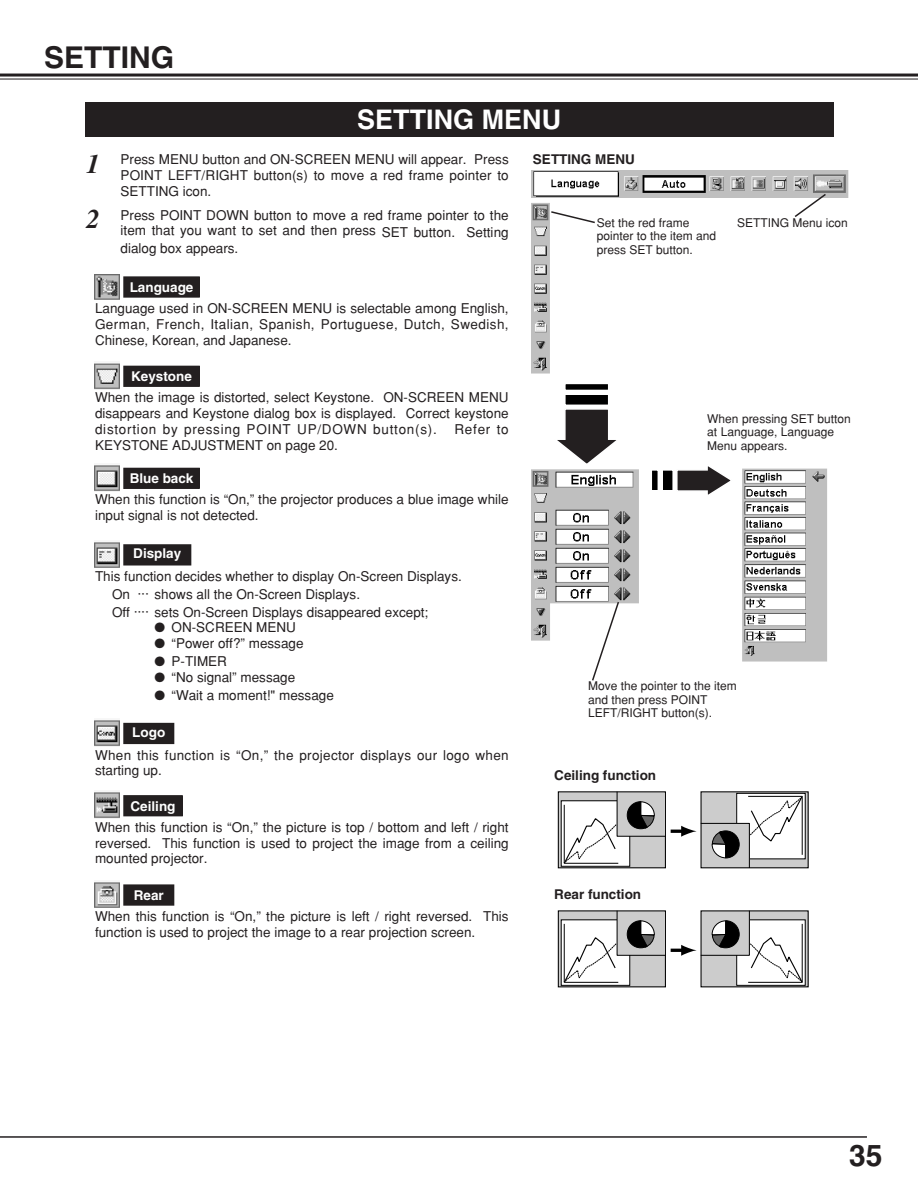
<style>
.page{position:relative;width:918px;height:1188px;background:#fff}
.page>*{position:absolute;margin:0;border:0;box-sizing:border-box;transform-origin:0 0}
.t1{font:700 30px "Helvetica";color:#231f20}
.t2{font:700 27px "Helvetica";color:#fff}
.t3{font:italic 700 27px/55.3px "Times";color:#231f20}
.t4{font:13.5px/15.8px "Helvetica";color:#231f20;text-align:justify}
.t5{font:13.5px/15.8px "Helvetica";letter-spacing:.02em;color:#231f20}
.t6{font:700 13.5px "Helvetica";color:#fff}
.t7{font:700 13.5px "Helvetica";color:#231f20}
.t8{font:12px/13.5px "Helvetica";color:#231f20}
</style>
<div class="page">
<img style="left:531px;top:203px;width:19px;height:171px">
<hr style="left:0;top:74px;width:918px;height:3px;background:#231f20">
<hr style="left:0;top:79px;width:918px;height:1px;background:#231f20">
<hr style="left:0;top:1136px;width:867px;height:2px;background:#231f20">
<div style="left:124px;top:796px;width:58px;height:20px;background:#231f20"></div>
<div style="left:123px;top:795px;width:60px;height:21px;border:2px solid #231f20"></div>
<div style="left:124px;top:885px;width:50px;height:20px;background:#231f20"></div>
<div style="left:123px;top:884px;width:51px;height:22px;border:2px solid #231f20"></div>
<div style="left:558px;top:791px;width:108px;height:77px;border:1px solid #000"></div>
<svg style="left:563px;top:792px;width:103px;height:72px"></svg>
<svg style="left:703px;top:793px;width:104px;height:73px"></svg>
<div style="left:737px;top:793px;width:68px;height:66px;border:1px solid #000"></div>
<svg style="left:672px;top:795px;width:131px;height:73px"></svg>
<div style="left:558px;top:910px;width:108px;height:77px;border:1px solid #000"></div>
<div style="left:561px;top:920px;width:69px;height:66px;border:1px solid #000"></div>
<svg style="left:563px;top:911px;width:103px;height:72px"></svg>
<svg style="left:703px;top:912px;width:104px;height:73px"></svg>
<div style="left:737px;top:920px;width:68px;height:66px;border:1px solid #000"></div>
<svg style="left:672px;top:911px;width:131px;height:72px"></svg>
<div style="left:124px;top:366px;width:75px;height:20px;background:#231f20"></div>
<div style="left:123px;top:366px;width:77px;height:21px;border:2px solid #231f20"></div>
<svg style="left:94px;top:363px;width:26px;height:26px"></svg>
<img style="left:95px;top:363px;width:24px;height:26px">
<img style="left:531px;top:469px;width:108px;height:172px">
<div style="left:85px;top:102px;width:748px;height:34px;background:#231f20"></div>
<img style="left:531px;top:170px;width:318px;height:28px">
<div style="left:124px;top:277px;width:75px;height:20px;background:#231f20"></div>
<div style="left:123px;top:276px;width:77px;height:22px;border:2px solid #231f20"></div>
<div style="left:124px;top:545px;width:67px;height:20px;background:#231f20"></div>
<div style="left:123px;top:544px;width:68px;height:22px;border:2px solid #231f20"></div>
<svg style="left:551px;top:211px;width:44px;height:13px"></svg>
<svg style="left:94px;top:274px;width:26px;height:26px"></svg>
<img style="left:95px;top:275px;width:24px;height:25px">
<div style="left:124px;top:468px;width:75px;height:20px;background:#231f20"></div>
<div style="left:123px;top:468px;width:77px;height:21px;border:2px solid #231f20"></div>
<svg style="left:94px;top:465px;width:26px;height:26px"></svg>
<img style="left:95px;top:465px;width:24px;height:26px">
<svg style="left:94px;top:542px;width:26px;height:26px"></svg>
<img style="left:95px;top:542px;width:24px;height:26px">
<div style="left:124px;top:724px;width:50px;height:19px;background:#231f20"></div>
<div style="left:123px;top:723px;width:51px;height:21px;border:2px solid #231f20"></div>
<div style="left:94px;top:719px;width:27px;height:27px;background:#6a6a6a"></div>
<img style="left:95px;top:719px;width:24px;height:27px">
<svg style="left:94px;top:792px;width:26px;height:27px"></svg>
<img style="left:95px;top:792px;width:24px;height:27px">
<svg style="left:94px;top:882px;width:26px;height:26px"></svg>
<img style="left:95px;top:882px;width:24px;height:26px">
<img style="left:742px;top:468px;width:85px;height:194px">
<svg style="left:591px;top:600px;width:29px;height:81px"></svg>
<svg style="left:793px;top:192px;width:35px;height:25px"></svg>
<svg style="left:557px;top:409px;width:60px;height:55px"></svg>
<div style="left:566px;top:395px;width:42px;height:10px;background:#000"></div>
<div style="left:564px;top:393px;width:45px;height:13px;border:2px solid #fff"></div>
<div style="left:566px;top:384px;width:42px;height:6px;background:#000"></div>
<div style="left:564px;top:383px;width:45px;height:8px;border:2px solid #fff"></div>
<svg style="left:677px;top:466px;width:54px;height:29px"></svg>
<div style="left:663px;top:471px;width:9px;height:19px;background:#000"></div>
<div style="left:661px;top:469px;width:13px;height:23px;border:2px solid #fff"></div>
<div style="left:652px;top:471px;width:6px;height:19px;background:#000"></div>
<div style="left:651px;top:469px;width:8px;height:23px;border:2px solid #fff"></div>
<h1 class="t1" style="left:44px;top:46px;width:132px">SETTING</h1>
<h2 class="t3" style="left:87px;top:139px;width:15px">1<br>2</h2>
<h2 class="t2" style="left:357px;top:110px;width:205px">SETTING MENU</h2>
<p class="t4" style="left:121px;top:153px;width:390px">Press MENU button and ON-SCREEN MENU will appear. Press POINT LEFT/RIGHT button(s) to move a red frame pointer to SETTING icon.</p>
<p class="t7" style="left:533px;top:155px;width:103px">SETTING MENU</p>
<p class="t4" style="left:121px;top:208px;width:390px">Press POINT DOWN button to move a red frame pointer to the item that you want to set and then press SET button. Setting</p>
<p class="t4" style="left:121px;top:241px;width:119px">dialog box appears.</p>
<p class="t8" style="left:597px;top:217px;width:121px">Set the red frame pointer to the item and press SET button.</p>
<p class="t6" style="left:130px;top:282px;width:65px">Language</p>
<p class="t4" style="left:95px;top:302px;width:415px">Language used in ON-SCREEN MENU is selectable among English, German, French, Italian, Spanish, Portuguese, Dutch, Swedish, Chinese, Korean, and Japanese.</p>
<p class="t8" style="left:737px;top:217px;width:112px">SETTING Menu icon</p>
<p class="t6" style="left:131px;top:372px;width:62px">Keystone</p>
<p class="t4" style="left:95px;top:391px;width:415px">When the image is distorted, select Keystone. ON-SCREEN MENU disappears and Keystone dialog box is displayed. Correct keystone distortion by pressing POINT UP/DOWN button(s).</p>
<p class="t4" style="left:454px;top:423px;width:56px">Refer to</p>
<p class="t4" style="left:95px;top:438px;width:245px">KEYSTONE ADJUSTMENT on page 20.</p>
<p class="t6" style="left:130px;top:474px;width:65px">Blue back</p>
<p class="t4" style="left:95px;top:493px;width:415px">When this function is “On,” the projector produces a blue image while input signal is not detected.</p>
<p class="t6" style="left:133px;top:549px;width:50px">Display</p>
<p class="t4" style="left:112px;top:569px;width:351px;line-height:17.9px;text-align:left;text-indent:-17px">This function decides whether to display On-Screen Displays.<br>On ··· shows all the On-Screen Displays.<br>Off ···· sets On-Screen Displays disappeared except;</p>
<p class="t4" style="left:155px;top:621px;width:143px">● ON-SCREEN MENU</p>
<p class="t4" style="left:155px;top:637px;width:151px">● “Power off?” message</p>
<p class="t4" style="left:155px;top:655px;width:74px">● P-TIMER</p>
<p class="t4" style="left:155px;top:671px;width:142px">● “No signal” message</p>
<p class="t4" style="left:155px;top:688px;width:181px">● “Wait a moment!" message</p>
<p class="t6" style="left:132px;top:727px;width:34px">Logo</p>
<p class="t5" style="left:95px;top:748px;width:415px">When this function is “On,” the projector displays our logo when starting up.</p>
<p class="t6" style="left:131px;top:801px;width:46px">Ceiling</p>
<p class="t4" style="left:95px;top:820px;width:415px">When this function is “On,” the picture is top / bottom and left / right reversed. This function is used to project the image from a ceiling mounted projector.</p>
<p class="t6" style="left:134px;top:890px;width:32px">Rear</p>
<p class="t4" style="left:95px;top:910px;width:415px">When this function is “On,” the picture is left / right reversed. This function is used to project the image to a rear projection screen.</p>
<p class="t8" style="left:707px;top:413px;width:145px">When pressing SET button at Language, Language<br>Menu appears.</p>
<p class="t8" style="left:588px;top:681px;width:150px">Move the pointer to the item and then press POINT<br>LEFT/RIGHT button(s).</p>
<p class="t7" style="left:554px;top:770px;width:103px">Ceiling function</p>
<p class="t7" style="left:554px;top:889px;width:88px">Rear function</p>
<h1 class="t1" style="left:849px;top:1145px;width:35px">35</h1>
</div>
